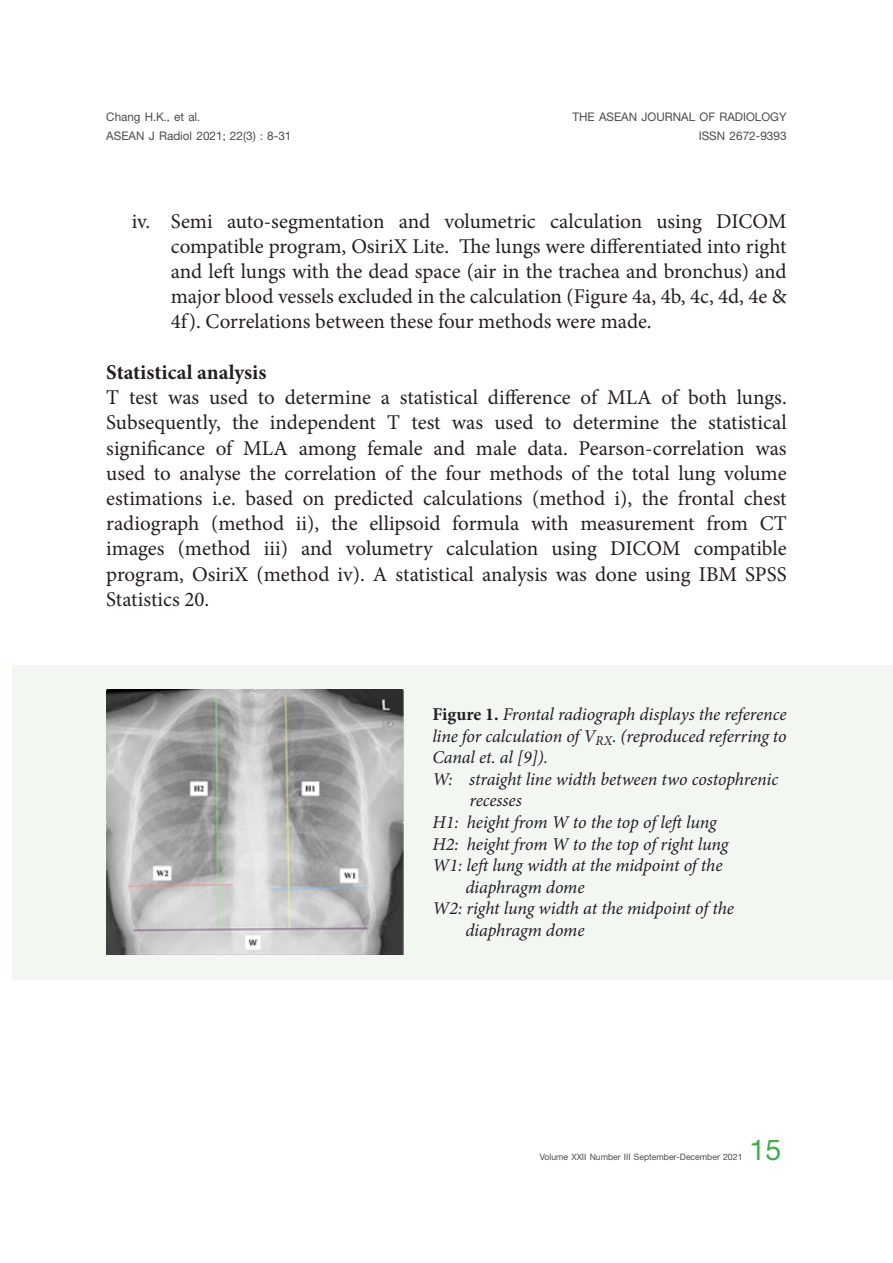
<style>
.page{position:relative;width:893px;height:1263px;background:#fff}
.page>*{position:absolute;margin:0;border:0;box-sizing:border-box;transform-origin:0 0}
.t1{font:700 43.5px "PSL Kanda Pro";color:#40ae49}
.t2{font:21px/25.2px "Minion Pro";color:#231f20;text-align:justify}
.t3{font:700 21px "Minion Pro";color:#231f20}
.t4{font:italic 18px "Minion Pro";letter-spacing:-.01em;color:#231f20}
.t5{font:700 18px/18.9px "PSL Kanda Pro";color:#4b4c4d}
.t6{font:700 13.35px "PSL Kanda Pro";color:#4b4c4d}
.s1{color:#4d4d4f}
.s2{font-weight:700;font-style:normal}
</style>
<div class="page">
<div style="left:13px;top:665px;width:880px;height:315px;background:#f2f8f1"></div>
<img style="left:107px;top:689px;width:296px;height:266px">
<p class="t5" style="left:106px;top:107px;width:187px"><span class="s1">Chang H.K.,</span> et al.<br>ASEAN J Radiol 2021; 22(3) : 8-31</p>
<p class="t5" style="left:572px;top:107px;width:216px">THE ASEAN JOURNAL OF RADIOLOGY</p>
<p class="t5" style="left:699px;top:126px;width:89px">ISSN 2672-9393</p>
<p class="t2" style="left:171px;top:208px;width:617px;text-indent:-39px">iv. Semi auto-segmentation and volumetric calculation using DICOM compatible program, OsiriX Lite. The lungs were differentiated into right and left lungs with the dead space (air in the trachea and bronchus) and major blood vessels excluded in the calculation (Figure 4a, 4b, 4c, 4d, 4e &amp; 4f). Correlations between these four methods were made.</p>
<p class="t3" style="left:106px;top:357px;width:162px">Statistical analysis</p>
<p class="t2" style="left:106px;top:385px;width:682px">T test was used to determine a statistical difference of MLA of both lungs.<br>Subsequently, the independent T test was used to determine the statistical significance of MLA among female and male data. Pearson-correlation was used to analyse the correlation of the four methods of the total lung volume estimations i.e. based on predicted calculations (method i), the frontal chest radiograph (method ii), the ellipsoid formula with measurement from CT images (method iii) and volumetry calculation using DICOM compatible program, OsiriX (method iv). A statistical analysis was done using IBM SPSS Statistics 20.</p>
<p class="t4" style="left:432px;top:702px;width:356px"><span class="s2">Figure 1.</span> Frontal radiograph displays the reference</p>
<p class="t4" style="left:432px;top:723px;width:356px">line for calculation of V<sub>RX</sub>. (reproduced referring to</p>
<p class="t4" style="left:432px;top:745px;width:117px">Canal et. al [9]).</p>
<p class="t4" style="left:432px;top:767px;width:347px">W: straight line width between two costophrenic</p>
<p class="t4" style="left:469px;top:788px;width:54px">recesses</p>
<p class="t4" style="left:432px;top:810px;width:286px">H1: height from W to the top of left lung</p>
<p class="t4" style="left:432px;top:831px;width:297px">H2: height from W to the top of right lung</p>
<p class="t4" style="left:432px;top:853px;width:292px">W1: left lung width at the midpoint of the</p>
<p class="t4" style="left:465px;top:875px;width:121px">diaphragm dome</p>
<p class="t4" style="left:432px;top:896px;width:303px">W2: right lung width at the midpoint of the</p>
<p class="t4" style="left:465px;top:918px;width:121px">diaphragm dome</p>
<p class="t6" style="left:540px;top:1149px;width:204px">Volume XXII Number III September-December 2021</p>
<h1 class="t1" style="left:749px;top:1125px;width:33px">15</h1>
</div>
